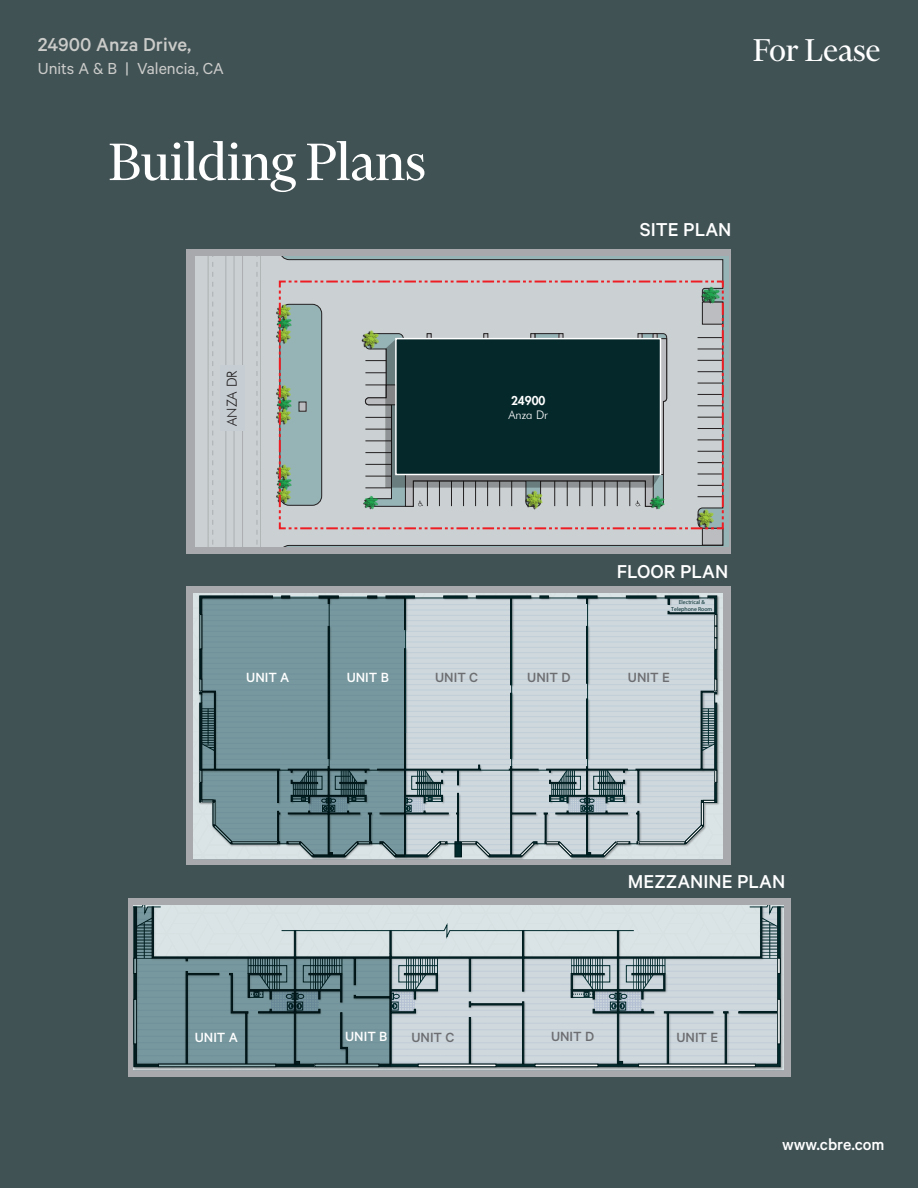
<style>
.page{position:relative;width:918px;height:1188px;background:#415255}
.page>*{position:absolute;margin:0;border:0;box-sizing:border-box;transform-origin:0 0}
.Heading_Small{font:60px "Financier Display";color:#fff}
.t1{font:36px "Financier Display";color:#fff}
.t2{font:500 21px "Calibre";color:#fff}
.t3{font:500 21px "Calibre";color:#cbccca}
.t4{font:18px "Calibre";color:#cbccca}
.t5{font:500 18px "Calibre";color:#fff}
.t6{font:500 15px "Calibre";color:#6c6d70}
.t7{font:500 15px "Calibre";color:#fff}
.t8{font:300 13.8px "Futura BT";color:#231f20}
.t9{font:300 11.85px/14.2px "Futura BT";color:#fff}
.t10{font:5.7px/6.9px "Futura";color:#012a2d;text-align:center}
.s1{font-family:"Futura";font-weight:800}
</style>
<div class="page">
<div style="left:187px;top:250px;width:544px;height:304px;background:#a8a9ad"></div>
<div style="left:196px;top:257px;width:83px;height:290px;background:#cbd1d3"></div>
<svg style="left:279px;top:257px;width:449px;height:290px;background:#bbc4c6"></svg>
<div style="left:702px;top:528px;width:21px;height:17px;background:#bcbdc0"></div>
<div style="left:702px;top:528px;width:21px;height:17px;border:1px solid #231f20"></div>
<svg style="left:213px;top:257px;width:1px;height:290px"></svg>
<hr style="left:234px;top:257px;width:1px;height:290px;background:#231f20">
<hr style="left:226px;top:257px;width:1px;height:290px;background:#231f20">
<hr style="left:242px;top:257px;width:1px;height:290px;background:#231f20">
<hr style="left:260px;top:257px;width:1px;height:290px;background:#231f20">
<hr style="left:208px;top:257px;width:1px;height:290px;background:#231f20">
<svg style="left:257px;top:257px;width:1px;height:290px"></svg>
<div style="left:220px;top:365px;width:25px;height:66px;background:#c6ced4"></div>
<svg style="left:276px;top:280px;width:449px;height:250px;background:#818e8f"></svg>
<div style="left:128px;top:898px;width:662px;height:178px;background:#a8a9ad"></div>
<img style="left:134px;top:905px;width:650px;height:165px">
<svg style="left:134px;top:907px;width:646px;height:160px;background:#bbc7cc"></svg>
<div style="left:158px;top:1064px;width:118px;height:3px;border:1px solid #001b1e"></div>
<div style="left:315px;top:1064px;width:64px;height:3px;border:1px solid #001b1e"></div>
<div style="left:418px;top:1064px;width:78px;height:3px;border:1px solid #001b1e"></div>
<div style="left:535px;top:1064px;width:63px;height:3px;border:1px solid #001b1e"></div>
<div style="left:638px;top:1064px;width:118px;height:3px;border:1px solid #001b1e"></div>
<svg style="left:749px;top:905px;width:35px;height:69px;background:#99a9ac"></svg>
<svg style="left:187px;top:586px;width:544px;height:279px;background:#b1b4b7"></svg>
<img style="left:198px;top:594px;width:522px;height:265px">
<svg style="left:405px;top:596px;width:312px;height:15px;background:#a8b6bc"></svg>
<svg style="left:405px;top:611px;width:312px;height:246px;background:#bac6cc"></svg>
<svg style="left:200px;top:596px;width:205px;height:261px;background:#6f8e94"></svg>
<svg style="left:134px;top:905px;width:579px;height:161px;background:#a3b4b9"></svg>
<p class="t3" style="left:38px;top:33px;width:155px">24900 Anza Drive,</p>
<p class="t4" style="left:38px;top:58px;width:188px">Units A &amp; B | Valencia, CA</p>
<p class="Heading_Small" style="left:109px;top:131px;width:319px">Building Plans</p>
<p class="t8" style="left:223px;top:426px;width:57px;rotate:-90deg">ANZA DR</p>
<p class="t9" style="left:508px;top:393px;width:41px"><span class="s1">24900<br></span>Anza Dr</p>
<p class="t1" style="left:753px;top:32px;width:129px">For Lease</p>
<p class="t2" style="left:640px;top:217px;width:93px">SITE PLAN</p>
<p class="t2" style="left:617px;top:559px;width:113px">FLOOR PLAN</p>
<p class="t10" style="left:671px;top:599px;width:43px">Electrical &amp;<br>Telephone Room</p>
<p class="t7" style="left:246px;top:668px;width:45px">UNIT A</p>
<p class="t7" style="left:347px;top:668px;width:44px">UNIT B</p>
<p class="t6" style="left:435px;top:668px;width:45px">UNIT C</p>
<p class="t6" style="left:527px;top:668px;width:45px">UNIT D</p>
<p class="t6" style="left:628px;top:668px;width:43px">UNIT E</p>
<p class="t2" style="left:628px;top:870px;width:159px">MEZZANINE PLAN</p>
<p class="t7" style="left:195px;top:1029px;width:45px">UNIT A</p>
<p class="t7" style="left:345px;top:1028px;width:44px">UNIT B</p>
<p class="t6" style="left:411px;top:1029px;width:45px">UNIT C</p>
<p class="t6" style="left:551px;top:1028px;width:45px">UNIT D</p>
<p class="t6" style="left:676px;top:1029px;width:43px">UNIT E</p>
<p class="t5" style="left:782px;top:1134px;width:104px">www.cbre.com</p>
</div>
